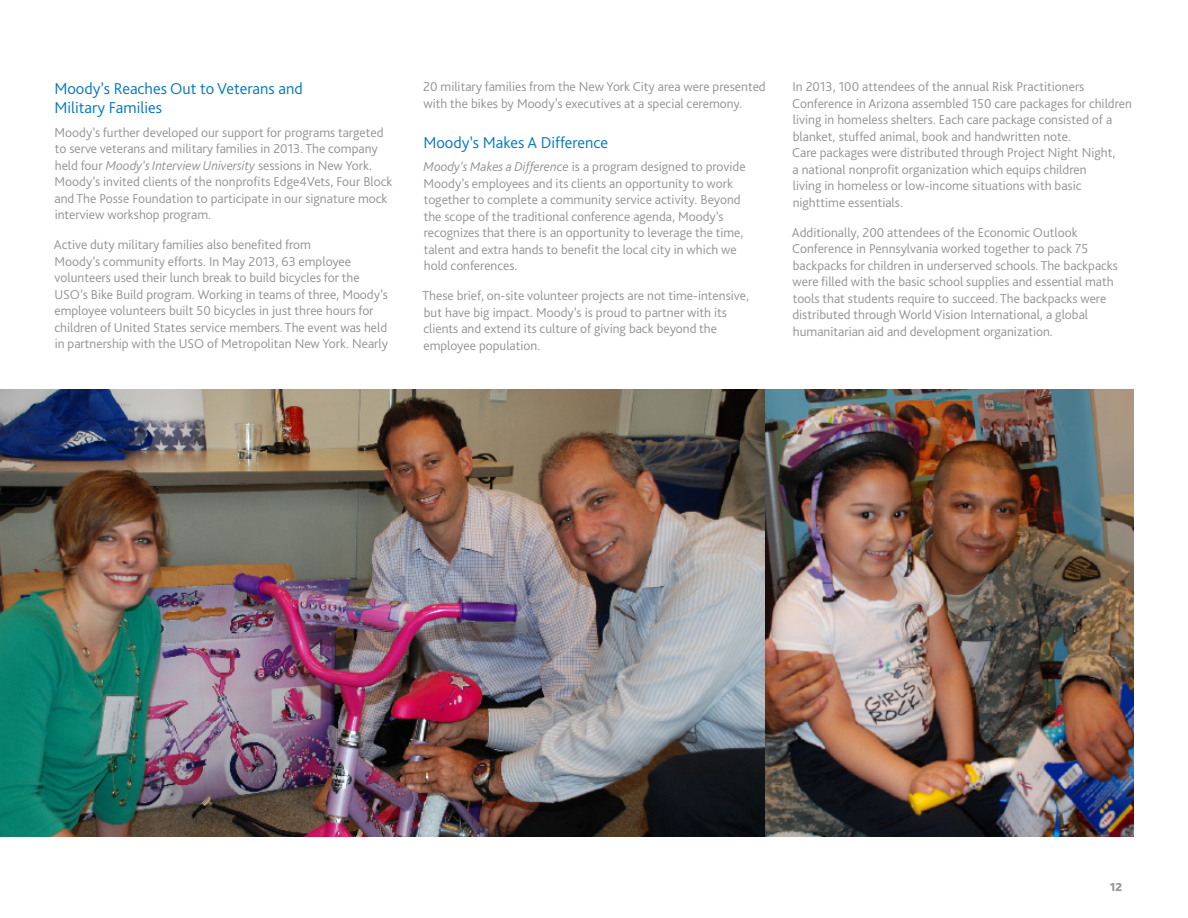
<style>
.page{position:relative;width:1188px;height:918px;background:#fff}
.page>*{position:absolute;margin:0;border:0;box-sizing:border-box;transform-origin:0 0}
.heading_01{font:300 16.5px/19.8px "Bliss Pro";color:#0077c0}
.body_text{font:300 13.5px/16.5px "Bliss Pro";color:#919295}
.t1{font:800 12px "Bliss Pro";color:#919295}
.s1{font-style:italic}
</style>
<div class="page">
<img style="left:0;top:390px;width:1134px;height:447px">
<p class="heading_01" style="left:54px;top:78px;width:250px">Moody’s Reaches Out to Veterans and<br>Military Families</p>
<p class="body_text" style="left:54px;top:124px;width:340px">Moody’s further developed our support for programs targeted to serve veterans and military families in 2013. The company held four <span class="s1">Moody’s Interview University</span> sessions in New York.<br>Moody’s invited clients of the nonprofits Edge4Vets, Four Block and The Posse Foundation to participate in our signature mock interview workshop program.</p>
<p class="body_text" style="left:54px;top:236px;width:336px">Active duty military families also benefited from<br>Moody’s community efforts. In May 2013, 63 employee volunteers used their lunch break to build bicycles for the USO’s Bike Build program. Working in teams of three, Moody’s employee volunteers built 50 bicycles in just three hours for children of United States service members. The event was held in partnership with the USO of Metropolitan New York. Nearly</p>
<p class="body_text" style="left:423px;top:78px;width:344px">20 military families from the New York City area were presented with the bikes by Moody’s executives at a special ceremony.</p>
<p class="heading_01" style="left:423px;top:132px;width:186px">Moody’s Makes A Difference</p>
<p class="body_text" style="left:424px;top:158px;width:324px"><span class="s1">Moody’s Makes a Difference</span> is a program designed to provide Moody’s employees and its clients an opportunity to work together to complete a community service activity. Beyond the scope of the traditional conference agenda, Moody’s recognizes that there is an opportunity to leverage the time, talent and extra hands to benefit the local city in which we hold conferences.</p>
<p class="body_text" style="left:423px;top:287px;width:328px">These brief, on-site volunteer projects are not time-intensive, but have big impact. Moody’s is proud to partner with its clients and extend its culture of giving back beyond the employee population.</p>
<p class="body_text" style="left:792px;top:78px;width:341px">In 2013, 100 attendees of the annual Risk Practitioners Conference in Arizona assembled 150 care packages for children living in homeless shelters. Each care package consisted of a blanket, stuffed animal, book and handwritten note.<br>Care packages were distributed through Project Night Night,<br>a national nonprofit organization which equips children<br>living in homeless or low-income situations with basic nighttime essentials.</p>
<p class="body_text" style="left:792px;top:224px;width:328px">Additionally, 200 attendees of the Economic Outlook Conference in Pennsylvania worked together to pack 75 backpacks for children in underserved schools. The backpacks were filled with the basic school supplies and essential math tools that students require to succeed. The backpacks were distributed through World Vision International, a global humanitarian aid and development organization.</p>
<p class="t1" style="left:1110px;top:879px;width:14px">12</p>
</div>
